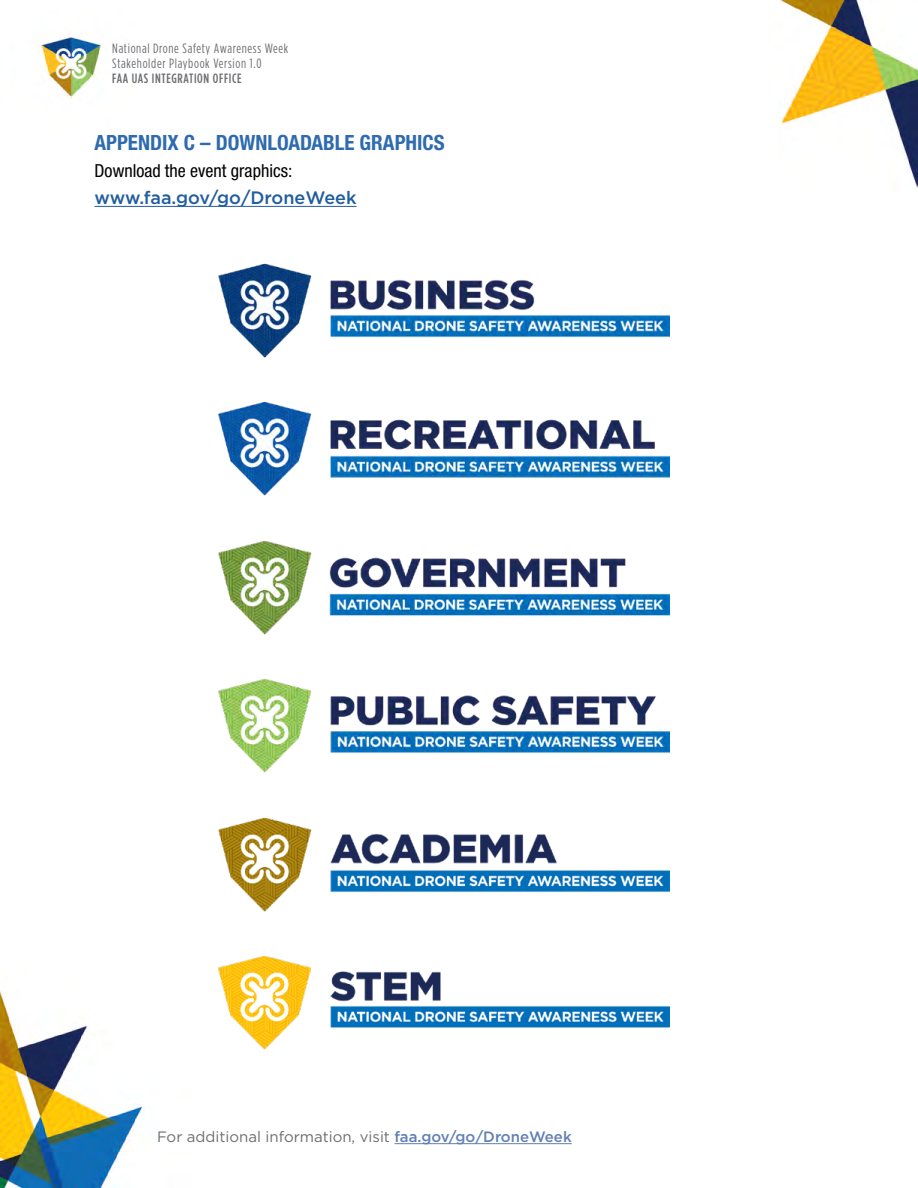
<style>
.page{position:relative;width:918px;height:1188px;background:#fff}
.page>*{position:absolute;margin:0;border:0;box-sizing:border-box;transform-origin:0 0}
.Header3{font:700 condensed 21px "Helvetica Neue LT Std";color:#2f6baf}
.Paragraph_Style_4{font:condensed 18px "Helvetica Neue LT Std";color:#000}
.Paragraph_Style_5{font:500 18px "Gotham";color:#215e9e}
.t1{font:15px "Gotham";color:#6d6e71}
.t2{font:13.5px/15px "Gotham Condensed";letter-spacing:.05em;color:#6d6e71}
.t3{font:500 13.5px "Gotham Condensed";letter-spacing:.05em;color:#6d6e71}
.s1{font-weight:500;color:#627fb5}
</style>
<div class="page">
<img style="left:0;top:0;width:918px;height:1188px">
<hr style="left:395px;top:1143px;width:177px;height:1px;background:#627fb5">
<hr style="left:94px;top:206px;width:263px;height:1px;background:#215e9e">
<img style="left:218px;top:261px;width:451px;height:98px">
<img style="left:218px;top:400px;width:451px;height:98px">
<img style="left:218px;top:538px;width:451px;height:98px">
<img style="left:218px;top:677px;width:451px;height:98px">
<img style="left:218px;top:815px;width:451px;height:98px">
<img style="left:218px;top:954px;width:451px;height:98px">
<p class="t2" style="left:112px;top:40px;width:178px">National Drone Safety Awareness Week<br>Stakeholder Playbook Version 1.0</p>
<p class="t3" style="left:112px;top:70px;width:131px">FAA UAS INTEGRATION OFFICE</p>
<p class="Header3" style="left:94px;top:130px;width:352px">APPENDIX C – DOWNLOADABLE GRAPHICS</p>
<p class="Paragraph_Style_4" style="left:94px;top:160px;width:199px">Download the event graphics:</p>
<p class="Paragraph_Style_5" style="left:94px;top:186px;width:264px">www.faa.gov/go/DroneWeek</p>
<p class="t1" style="left:157px;top:1127px;width:416px">For additional information, visit <span class="s1">faa.gov/go/DroneWeek</span></p>
</div>
